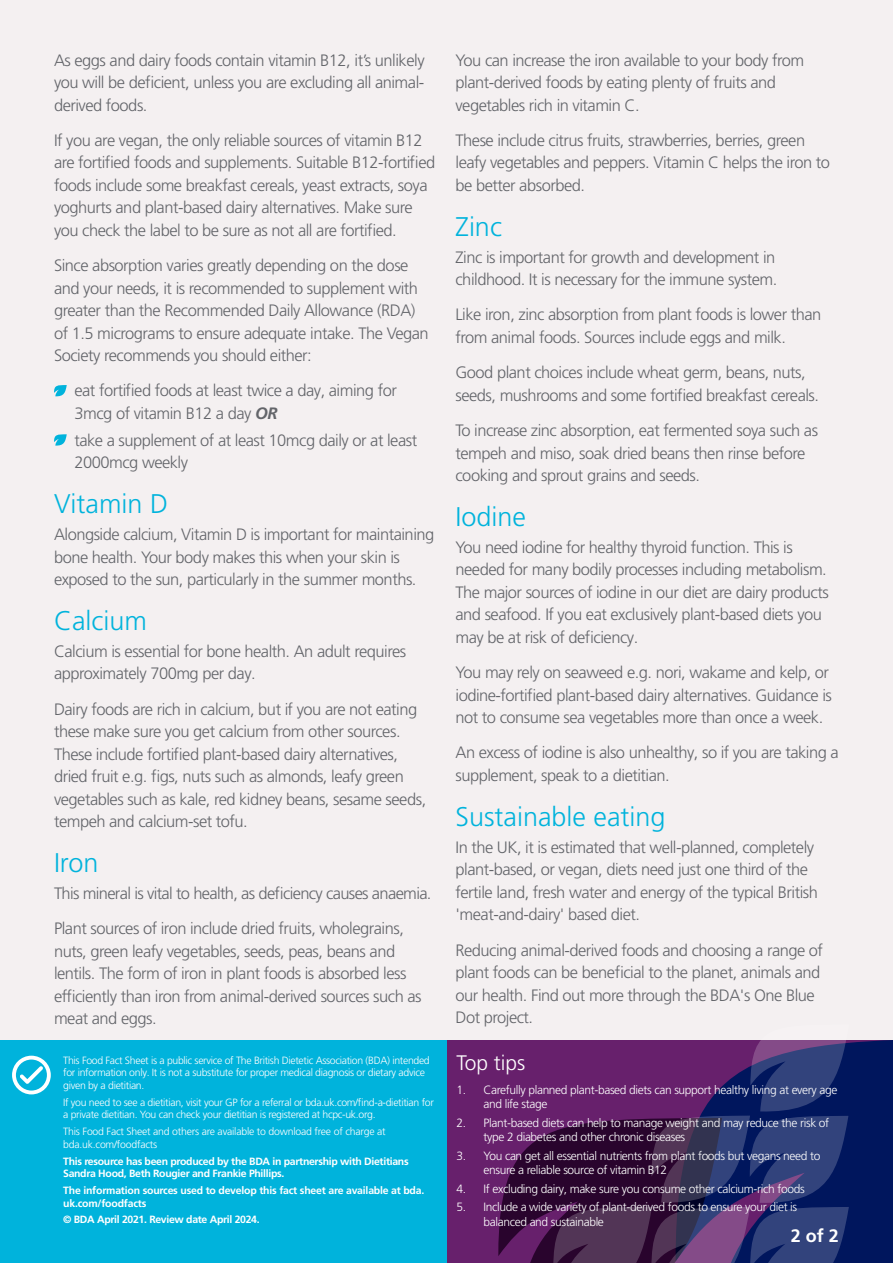
<style>
.page{position:relative;width:893px;height:1263px;background:#f4f0f1}
.page>*{position:absolute;margin:0;border:0;box-sizing:border-box;transform-origin:0 0}
.t1{font:300 27px "Frutiger LT Pro";color:#00b3dc}
.t2{font:300 21px "Frutiger LT Pro";color:#fff}
.t3{font:700 18px "Frutiger LT Pro";color:#fff}
.t4{font:300 16.5px/22.5px "Frutiger LT Pro";letter-spacing:-.03em;color:#63656a}
.t5{font:300 12px/14.4px "Frutiger LT Pro";letter-spacing:-.03em;color:#fff}
.t6{font:300 10.5px/12.6px "Frutiger LT Pro";letter-spacing:-.03em;color:#fff}
.t7{font:700 10.5px/12.6px "Frutiger LT Pro";letter-spacing:-.03em;color:#fff}
.s1{font-weight:700;font-style:italic}
</style>
<div class="page">
<div style="left:0;top:1040px;width:893px;height:223px;background:#67206c"></div>
<div style="left:849px;top:1040px;width:44px;height:223px;background:#00165d"></div>
<svg style="left:498px;top:1040px;width:351px;height:223px"></svg>
<div style="left:0;top:1040px;width:446px;height:223px;background:#00b3dc"></div>
<svg style="left:12px;top:1056px;width:39px;height:38px"></svg>
<svg style="left:54px;top:385px;width:13px;height:12px"></svg>
<svg style="left:54px;top:434px;width:13px;height:12px"></svg>
<p class="t4" style="left:54px;top:49px;width:372px;text-align:justify">As eggs and dairy foods contain vitamin B12, it’s unlikely you will be deficient, unless you are excluding all animal&shy;derived foods.</p>
<p class="t4" style="left:54px;top:129px;width:383px">If you are vegan, the only reliable sources of vitamin B12 are fortified foods and supplements. Suitable B12-fortified foods include some breakfast cereals, yeast extracts, soya yoghurts and plant-based dairy alternatives. Make sure you check the label to be sure as not all are fortified.</p>
<p class="t4" style="left:54px;top:254px;width:376px">Since absorption varies greatly depending on the dose and your needs, it is recommended to supplement with greater than the Recommended Daily Allowance (RDA) of 1.5 micrograms to ensure adequate intake. The Vegan Society recommends you should either:</p>
<p class="t4" style="left:74px;top:379px;width:324px">eat fortified foods at least twice a day, aiming for<br>3mcg of vitamin B12 a day <span class="s1">OR</span></p>
<p class="t4" style="left:74px;top:429px;width:344px">take a supplement of at least 10mcg daily or at least<br>2000mcg weekly</p>
<p class="t1" style="left:54px;top:488px;width:116px">Vitamin D</p>
<p class="t4" style="left:54px;top:523px;width:382px">Alongside calcium, Vitamin D is important for maintaining bone health. Your body makes this when your skin is exposed to the sun, particularly in the summer months.</p>
<p class="t1" style="left:54px;top:605px;width:94px">Calcium</p>
<p class="t4" style="left:54px;top:640px;width:354px">Calcium is essential for bone health. An adult requires approximately 700mg per day.</p>
<p class="t4" style="left:54px;top:698px;width:374px">Dairy foods are rich in calcium, but if you are not eating these make sure you get calcium from other sources.<br>These include fortified plant-based dairy alternatives, dried fruit e.g. figs, nuts such as almonds, leafy green vegetables such as kale, red kidney beans, sesame seeds, tempeh and calcium-set tofu.</p>
<p class="t1" style="left:54px;top:847px;width:46px">Iron</p>
<p class="t4" style="left:54px;top:882px;width:379px">This mineral is vital to health, as deficiency causes anaemia.</p>
<p class="t4" style="left:54px;top:917px;width:369px">Plant sources of iron include dried fruits, wholegrains, nuts, green leafy vegetables, seeds, peas, beans and lentils. The form of iron in plant foods is absorbed less efficiently than iron from animal-derived sources such as meat and eggs.</p>
<p class="t6" style="left:63px;top:1054px;width:368px">This Food Fact Sheet is a public service of The British Dietetic Association (BDA) intended for information only. It is not a substitute for proper medical diagnosis or dietary advice given by a dietitian.</p>
<p class="t6" style="left:63px;top:1096px;width:372px">If you need to see a dietitian, visit your GP for a referral or bda.uk.com/find-a-dietitian for a private dietitian. You can check your dietitian is registered at hcpc-uk.org.</p>
<p class="t6" style="left:63px;top:1125px;width:324px">This Food Fact Sheet and others are available to download free of charge at bda.uk.com/foodfacts</p>
<p class="t7" style="left:63px;top:1154px;width:347px">This resource has been produced by the BDA in partnership with Dietitians<br>Sandra Hood, Beth Rougier and Frankie Phillips.</p>
<p class="t7" style="left:63px;top:1184px;width:363px">The information sources used to develop this fact sheet are available at bda. uk.com/foodfacts</p>
<p class="t7" style="left:63px;top:1213px;width:198px">© BDA April 2021. Review date April 2024.</p>
<p class="t4" style="left:455px;top:49px;width:350px">You can increase the iron available to your body from plant-derived foods by eating plenty of fruits and vegetables rich in vitamin C.</p>
<p class="t4" style="left:455px;top:129px;width:376px">These include citrus fruits, strawberries, berries, green leafy vegetables and peppers. Vitamin C helps the iron to be better absorbed.</p>
<p class="t1" style="left:455px;top:211px;width:48px">Zinc</p>
<p class="t4" style="left:455px;top:246px;width:323px">Zinc is important for growth and development in childhood. It is necessary for the immune system.</p>
<p class="t4" style="left:455px;top:304px;width:367px">Like iron, zinc absorption from plant foods is lower than from animal foods. Sources include eggs and milk.</p>
<p class="t4" style="left:455px;top:361px;width:365px">Good plant choices include wheat germ, beans, nuts, seeds, mushrooms and some fortified breakfast cereals.</p>
<p class="t4" style="left:455px;top:419px;width:364px">To increase zinc absorption, eat fermented soya such as tempeh and miso, soak dried beans then rinse before cooking and sprout grains and seeds.</p>
<p class="t1" style="left:455px;top:501px;width:72px">Iodine</p>
<p class="t4" style="left:455px;top:536px;width:375px">You need iodine for healthy thyroid function. This is needed for many bodily processes including metabolism.<br>The major sources of iodine in our diet are dairy products and seafood. If you eat exclusively plant-based diets you may be at risk of deficiency.</p>
<p class="t4" style="left:455px;top:661px;width:378px">You may rely on seaweed e.g. nori, wakame and kelp, or iodine-fortified plant-based dairy alternatives. Guidance is not to consume sea vegetables more than once a week.</p>
<p class="t4" style="left:455px;top:742px;width:385px">An excess of iodine is also unhealthy, so if you are taking a supplement, speak to a dietitian.</p>
<p class="t1" style="left:455px;top:801px;width:212px">Sustainable eating</p>
<p class="t4" style="left:455px;top:836px;width:364px">In the UK, it is estimated that well-planned, completely plant-based, or vegan, diets need just one third of the fertile land, fresh water and energy of the typical British 'meat-and-dairy' based diet.</p>
<p class="t4" style="left:455px;top:939px;width:369px">Reducing animal-derived foods and choosing a range of plant foods can be beneficial to the planet, animals and our health. Find out more through the BDA's One Blue Dot project.</p>
<p class="t2" style="left:457px;top:1051px;width:70px">Top tips</p>
<p class="t5" style="left:484px;top:1082px;width:355px;text-indent:-27px">1. Carefully planned plant-based diets can support healthy living at every age and life stage</p>
<p class="t5" style="left:484px;top:1115px;width:347px;text-indent:-27px">2. Plant-based diets can help to manage weight and may reduce the risk of type 2 diabetes and other chronic diseases</p>
<p class="t5" style="left:484px;top:1148px;width:338px;text-indent:-27px">3. You can get all essential nutrients from plant foods but vegans need to ensure a reliable source of vitamin B12</p>
<p class="t5" style="left:457px;top:1181px;width:350px">4. If excluding dairy, make sure you consume other calcium-rich foods</p>
<p class="t5" style="left:484px;top:1200px;width:315px;text-indent:-27px">5. Include a wide variety of plant-derived foods to ensure your diet is balanced and sustainable</p>
<p class="t3" style="left:791px;top:1224px;width:50px">2 of 2</p>
</div>
